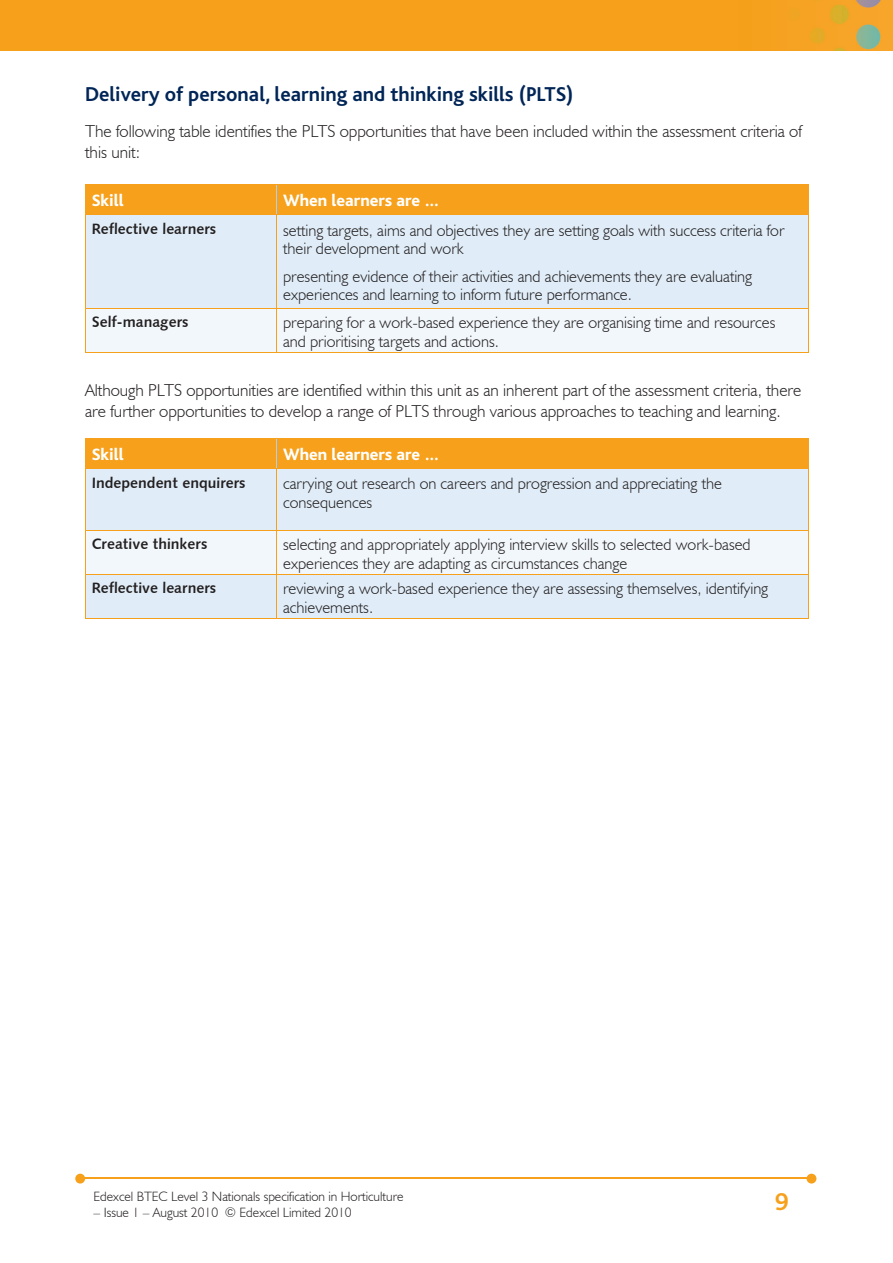
<style>
.page{position:relative;width:893px;height:1263px;background:#fff}
.page>*{position:absolute;margin:0;border:0;box-sizing:border-box;transform-origin:0 0}
.t1{font:700 25.5px "Bliss";color:#f6a01b}
.t2{font:700 21px "Bliss";color:#002556}
.t3{font:300 17.25px/21px "Humanist 521 BT";color:#231f20}
.t4{font:800 17.25px "Bliss";color:#fff}
.t5{font:300 16.5px/18.8px "Humanist 521 BT";color:#231f20}
.t6{font:15px "Humanist 531 BT Bold A";color:#231f20}
.t7{font:300 13.5px "Humanist 521 BT";color:#231f20}
</style>
<div class="page">
<img style="left:0;top:0;width:893px;height:51px">
<hr style="left:82px;top:1178px;width:728px;height:1px;background:#f6a01b">
<svg style="left:807px;top:1174px;width:9px;height:9px"></svg>
<svg style="left:75px;top:1174px;width:10px;height:9px"></svg>
<div style="left:86px;top:215px;width:722px;height:93px;background:#e0edf8"></div>
<div style="left:86px;top:309px;width:722px;height:43px;background:#f2f7fb"></div>
<div style="left:85px;top:185px;width:724px;height:29px;background:#f6a01b"></div>
<hr style="left:85px;top:184px;width:192px;height:1px;background:#f6a01b">
<hr style="left:277px;top:184px;width:532px;height:1px;background:#f6a01b">
<hr style="left:85px;top:215px;width:1px;height:93px;background:#f6a01b">
<hr style="left:85px;top:214px;width:192px;height:1px;background:#f6a01b">
<hr style="left:276px;top:215px;width:1px;height:93px;background:#f6a01b">
<hr style="left:808px;top:215px;width:1px;height:93px;background:#f6a01b">
<hr style="left:277px;top:214px;width:532px;height:1px;background:#f6a01b">
<hr style="left:85px;top:352px;width:192px;height:1px;background:#f6a01b">
<hr style="left:85px;top:309px;width:1px;height:43px;background:#f6a01b">
<hr style="left:85px;top:308px;width:192px;height:1px;background:#f6a01b">
<hr style="left:277px;top:352px;width:532px;height:1px;background:#f6a01b">
<hr style="left:276px;top:309px;width:1px;height:43px;background:#f6a01b">
<hr style="left:808px;top:309px;width:1px;height:43px;background:#f6a01b">
<hr style="left:277px;top:308px;width:532px;height:1px;background:#f6a01b">
<div style="left:86px;top:439px;width:722px;height:29px;background:#f6a01b"></div>
<div style="left:86px;top:469px;width:722px;height:150px;background:#e0edf8"></div>
<div style="left:86px;top:531px;width:722px;height:43px;background:#f2f7fb"></div>
<hr style="left:276px;top:438px;width:1px;height:30px;background:#accfed">
<hr style="left:85px;top:438px;width:1px;height:30px;background:#f6a01b">
<hr style="left:808px;top:438px;width:1px;height:30px;background:#f6a01b">
<hr style="left:85px;top:438px;width:192px;height:1px;background:#f6a01b">
<hr style="left:277px;top:438px;width:532px;height:1px;background:#f6a01b">
<hr style="left:85px;top:469px;width:1px;height:61px;background:#f6a01b">
<hr style="left:85px;top:468px;width:192px;height:1px;background:#f6a01b">
<hr style="left:276px;top:469px;width:1px;height:61px;background:#f6a01b">
<hr style="left:808px;top:469px;width:1px;height:61px;background:#f6a01b">
<hr style="left:277px;top:468px;width:532px;height:1px;background:#f6a01b">
<hr style="left:85px;top:531px;width:1px;height:43px;background:#f6a01b">
<hr style="left:85px;top:530px;width:192px;height:1px;background:#f6a01b">
<hr style="left:276px;top:531px;width:1px;height:43px;background:#f6a01b">
<hr style="left:808px;top:531px;width:1px;height:43px;background:#f6a01b">
<hr style="left:277px;top:530px;width:532px;height:1px;background:#f6a01b">
<hr style="left:85px;top:619px;width:192px;height:1px;background:#f6a01b">
<hr style="left:85px;top:575px;width:1px;height:44px;background:#f6a01b">
<hr style="left:85px;top:574px;width:192px;height:1px;background:#f6a01b">
<hr style="left:277px;top:619px;width:532px;height:1px;background:#f6a01b">
<hr style="left:276px;top:575px;width:1px;height:44px;background:#f6a01b">
<hr style="left:808px;top:575px;width:1px;height:44px;background:#f6a01b">
<hr style="left:277px;top:574px;width:532px;height:1px;background:#f6a01b">
<p class="t2" style="left:85px;top:83px;width:490px">Delivery of personal, learning and thinking skills (PLTS)</p>
<p class="t3" style="left:85px;top:120px;width:718px">The following table identifies the PLTS opportunities that have been included within the assessment criteria of this unit:</p>
<p class="t4" style="left:92px;top:191px;width:33px">Skill</p>
<p class="t4" style="left:283px;top:191px;width:158px">When learners are …</p>
<p class="t6" style="left:92px;top:220px;width:126px">Reflective learners</p>
<p class="t5" style="left:283px;top:220px;width:503px">setting targets, aims and objectives they are setting goals with success criteria for their development and work</p>
<p class="t5" style="left:283px;top:266px;width:470px">presenting evidence of their activities and achievements they are evaluating experiences and learning to inform future performance.</p>
<p class="t6" style="left:92px;top:312px;width:98px">Self-managers</p>
<p class="t5" style="left:283px;top:312px;width:494px">preparing for a work-based experience they are organising time and resources and prioritising targets and actions.</p>
<p class="t3" style="left:85px;top:379px;width:718px">Although PLTS opportunities are identified within this unit as an inherent part of the assessment criteria, there are further opportunities to develop a range of PLTS through various approaches to teaching and learning.</p>
<p class="t4" style="left:92px;top:445px;width:33px">Skill</p>
<p class="t4" style="left:283px;top:445px;width:158px">When learners are …</p>
<p class="t6" style="left:92px;top:474px;width:155px">Independent enquirers</p>
<p class="t5" style="left:283px;top:474px;width:440px">carrying out research on careers and progression and appreciating the consequences</p>
<p class="t6" style="left:92px;top:534px;width:117px">Creative thinkers</p>
<p class="t5" style="left:283px;top:534px;width:469px">selecting and appropriately applying interview skills to selected work-based experiences they are adapting as circumstances change</p>
<p class="t6" style="left:92px;top:578px;width:126px">Reflective learners</p>
<p class="t5" style="left:283px;top:578px;width:487px">reviewing a work-based experience they are assessing themselves, identifying achievements.</p>
<p class="t7" style="left:94px;top:1188px;width:312px">Edexcel BTEC Level 3 Nationals specification in Horticulture</p>
<p class="t7" style="left:94px;top:1204px;width:260px">– Issue 1 – August 2010 © Edexcel Limited 2010</p>
<h1 class="t1" style="left:775px;top:1189px;width:15px">9</h1>
</div>
